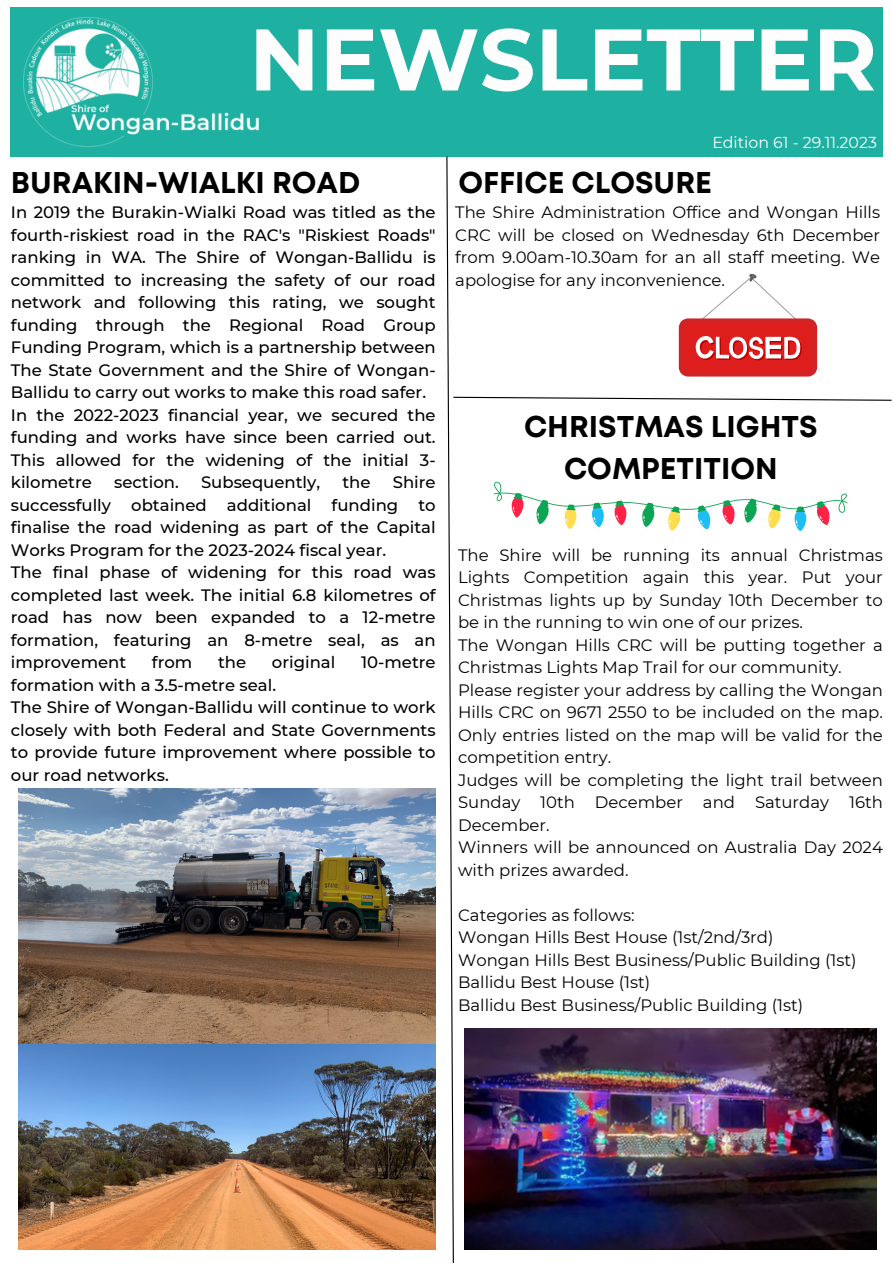
<style>
.page{position:relative;width:893px;height:1264px;background:#fff}
.page>*{position:absolute;margin:0;border:0;box-sizing:border-box;transform-origin:0 0}
.t1{font:700 87.15px "Montserrat";color:#fdfdfd}
.t2{font:700 30px/41.5px "Mont";color:#000;text-align:center}
.t3{font:500 16.5px/22.5px "Montserrat";color:#000;text-align:justify}
.t4{font:16.5px/22.5px "Montserrat";color:#000;text-align:justify}
.t5{font:15.75px "Montserrat";color:#fdfdfd}
</style>
<div class="page">
<div style="left:11px;top:7px;width:871px;height:149px;background:#1eb0a0"></div>
<img style="left:23px;top:17px;width:235px;height:130px">
<img style="left:18px;top:788px;width:417px;height:460px">
<svg style="left:446px;top:155px;width:446px;height:1107px"></svg>
<img style="left:464px;top:1028px;width:412px;height:221px">
<p class="t1" style="left:249px;top:6px;width:629px">NEWSLETTER</p>
<p class="t5" style="left:712px;top:133px;width:166px">Edition 61 - 29.11.2023</p>
<p class="t2" style="left:11px;top:164px;width:351px">BURAKIN-WIALKI ROAD</p>
<p class="t2" style="left:458px;top:164px;width:255px">OFFICE CLOSURE</p>
<p class="t3" style="left:11px;top:201px;width:426px">In 2019 the Burakin-Wialki Road was titled as the fourth-riskiest road in the RAC's "Riskiest Roads" ranking in WA. The Shire of Wongan-Ballidu is committed to increasing the safety of our road network and following this rating, we sought funding through the Regional Road Group Funding Program, which is a partnership between The State Government and the Shire of Wongan-Ballidu to carry out works to make this road safer.</p>
<p class="t3" style="left:11px;top:403px;width:426px">In the 2022-2023 financial year, we secured the funding and works have since been carried out.<br>This allowed for the widening of the initial 3- kilometre</p>
<p class="t4" style="left:455px;top:201px;width:426px">The Shire Administration Office and Wongan Hills CRC will be closed on Wednesday 6th December from 9.00am-10.30am for an all staff meeting. We apologise for any inconvenience.</p>
<p class="t2" style="left:524px;top:408px;width:295px">CHRISTMAS LIGHTS<br>COMPETITION</p>
<p class="t3" style="left:11px;top:471px;width:426px;text-indent:382px">Shire successfully obtained additional funding to finalise the road widening as part of the Capital Works Program for the 2023-2024 fiscal year.</p>
<p class="t3" style="left:11px;top:561px;width:426px">The final phase of widening for this road was completed last week. The initial 6.8 kilometres of road has now been expanded to a 12-metre formation, featuring an 8-metre seal, as an improvement</p>
<p class="t3" style="left:114px;top:471px;width:66px">section.</p>
<p class="t3" style="left:201px;top:471px;width:121px">Subsequently,</p>
<p class="t3" style="left:342px;top:471px;width:30px">the</p>
<p class="t4" style="left:458px;top:543px;width:426px">The Shire will be running its annual Christmas Lights Competition again this year. Put your Christmas lights up by Sunday 10th December to be in the running to win one of our prizes.</p>
<p class="t4" style="left:458px;top:633px;width:426px">The Wongan Hills CRC will be putting together a<br>Christmas Lights Map Trail for our community.</p>
<p class="t4" style="left:458px;top:678px;width:426px">Please register your address by calling the Wongan Hills CRC on 9671 2550 to be included on the map.<br>Only entries listed on the map will be valid for the competition entry.</p>
<p class="t4" style="left:458px;top:768px;width:426px">Judges will be completing the light trail between Sunday 10th December and Saturday 16th December.</p>
<p class="t4" style="left:458px;top:836px;width:426px">Winners will be announced on Australia Day 2024 with prizes awarded.</p>
<p class="t4" style="left:458px;top:903px;width:178px">Categories as follows:</p>
<p class="t4" style="left:458px;top:925px;width:317px">Wongan Hills Best House (1st/2nd/3rd)</p>
<p class="t4" style="left:458px;top:948px;width:400px">Wongan Hills Best Business/Public Building (1st)</p>
<p class="t4" style="left:458px;top:970px;width:194px">Ballidu Best House (1st)</p>
<p class="t4" style="left:458px;top:993px;width:346px">Ballidu Best Business/Public Building (1st)</p>
<p class="t3" style="left:152px;top:651px;width:42px">from</p>
<p class="t3" style="left:218px;top:651px;width:30px">the</p>
<p class="t3" style="left:272px;top:651px;width:65px">original</p>
<p class="t3" style="left:361px;top:651px;width:76px">10-metre</p>
<p class="t3" style="left:11px;top:673px;width:267px">formation with a 3.5-metre seal.</p>
<p class="t3" style="left:11px;top:696px;width:426px">The Shire of Wongan-Ballidu will continue to work closely with both Federal and State Governments to provide future improvement where possible to our road networks.</p>
</div>
